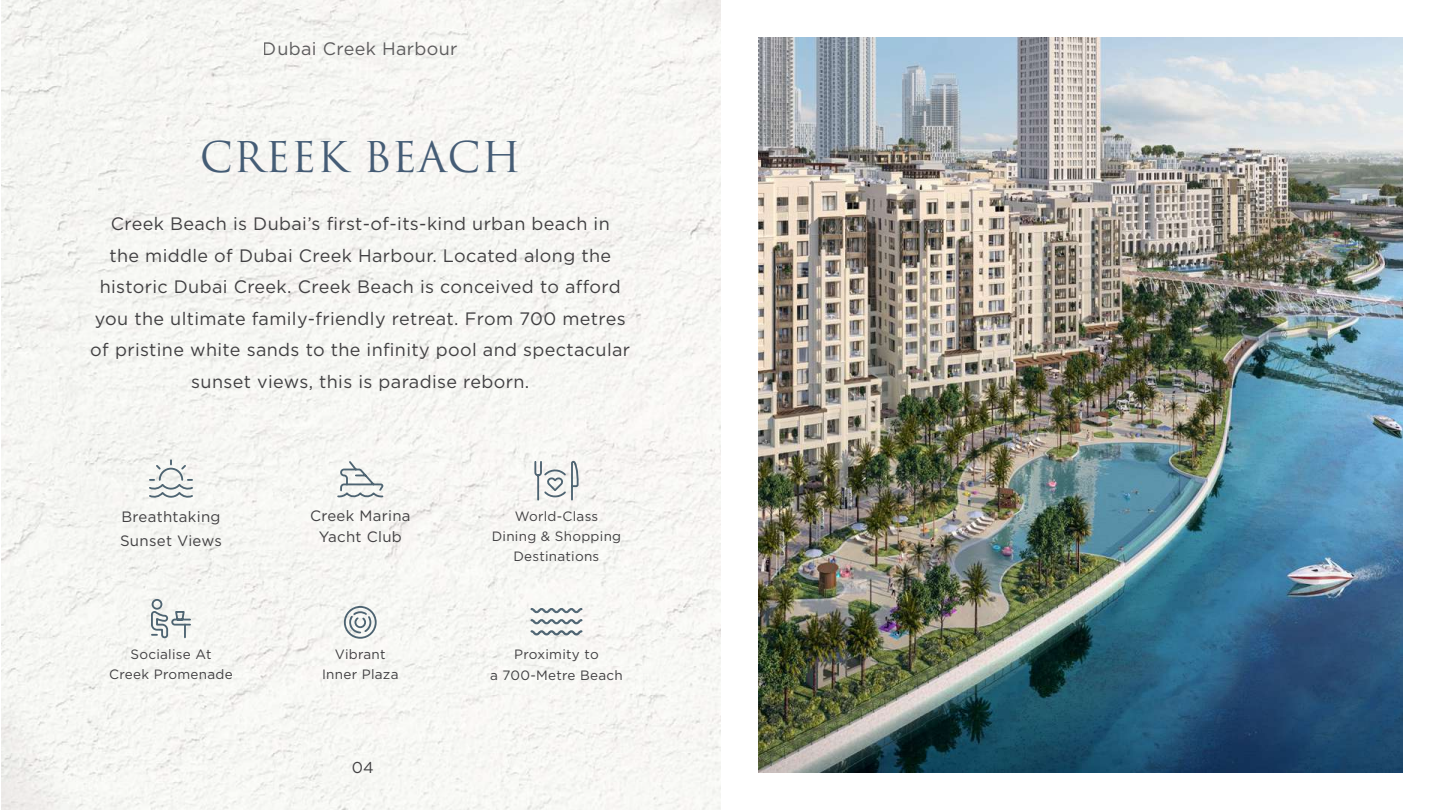
<style>
.page{position:relative;width:1440px;height:810px;background:#fff}
.page>*{position:absolute;margin:0;border:0;box-sizing:border-box;transform-origin:0 0}
.t1{font:41.25px "Trajan Pro";letter-spacing:.02em;color:#25415f}
.t2{font:18px/31.5px "Gotham";letter-spacing:.02em;color:#414042;text-align:center}
.t3{font:15.75px "Gotham";color:#414042}
.t4{font:15px/24px "Gotham";letter-spacing:.02em;color:#414042}
.t5{font:13.5px/20.2px "Gotham";letter-spacing:.02em;color:#414042;text-align:center}
</style>
<div class="page">
<img style="left:758px;top:38px;width:645px;height:734px">
<img style="left:1px;top:0;width:719px;height:810px">
<svg style="left:147px;top:458px;width:48px;height:40px"></svg>
<svg style="left:150px;top:598px;width:42px;height:41px"></svg>
<svg style="left:336px;top:459px;width:49px;height:39px"></svg>
<svg style="left:533px;top:459px;width:47px;height:42px"></svg>
<svg style="left:530px;top:608px;width:53px;height:5px"></svg>
<svg style="left:530px;top:619px;width:53px;height:17px"></svg>
<svg style="left:343px;top:605px;width:35px;height:34px"></svg>
<p class="t2" style="left:263px;top:33px;width:196px">Dubai Creek Harbour</p>
<h1 class="t1" style="left:199px;top:131px;width:323px">CREEK BEACH</h1>
<p class="t2" style="left:90px;top:208px;width:541px">Creek Beach is Dubai’s first-of-its-kind urban beach in<br>the middle of Dubai Creek Harbour. Located along the historic Dubai Creek. Creek Beach is conceived to afford you the ultimate family-friendly retreat. From 700 metres of pristine white sands to the infinity pool and spectacular sunset views, this is paradise reborn.</p>
<p class="t4" style="left:120px;top:504px;width:103px">Breathtaking<br>Sunset Views</p>
<p class="t5" style="left:109px;top:643px;width:125px">Socialise At<br>Creek Promenade</p>
<p class="t4" style="left:310px;top:506px;width:102px;line-height:20.2px;text-align:center">Creek Marina<br>Yacht Club</p>
<p class="t5" style="left:492px;top:506px;width:131px">World-Class<br>Dining &amp; Shopping<br>Destinations</p>
<p class="t5" style="left:322px;top:644px;width:78px">Vibrant<br>Inner Plaza</p>
<p class="t3" style="left:352px;top:758px;width:24px">04</p>
<p class="t5" style="left:490px;top:644px;width:134px">Proximity to<br>a 700-Metre Beach</p>
</div>
